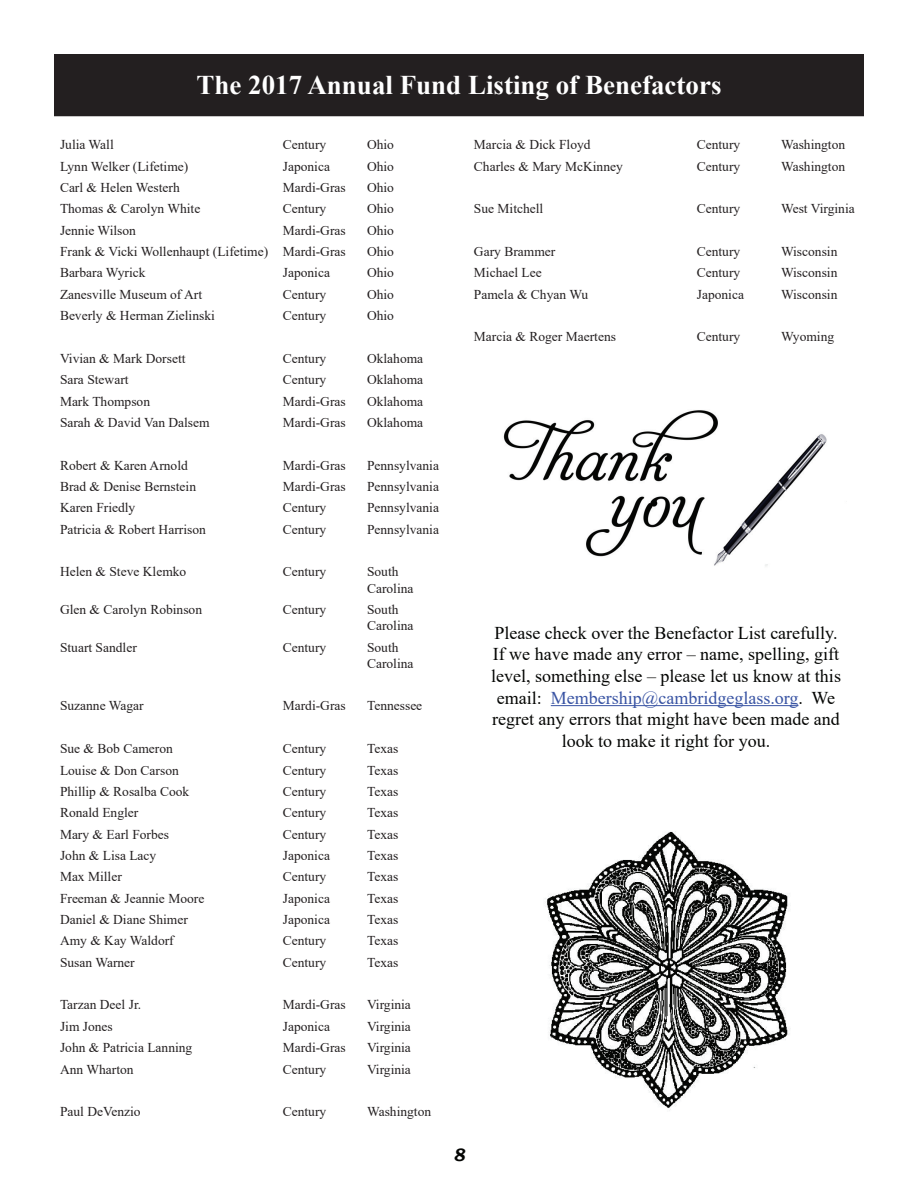
<style>
.page{position:relative;width:918px;height:1188px;background:#fff}
.page>*{position:absolute;margin:0;border:0;box-sizing:border-box;transform-origin:0 0}
.t1{font:700 27px "Times New Roman";color:#fff}
.t2{font:18px/21.6px "Times New Roman";color:#040503;text-align:center}
.t3{font:italic 700 18px "Bookman Old Style";color:#040503}
.t4{font:13.5px/16.2px "Times New Roman";color:#231f20}
.s1{color:#3853a3}
</style>
<div class="page">
<div style="left:56px;top:56px;width:806px;height:59px;background:#231f20"></div>
<div style="left:54px;top:54px;width:810px;height:62px;border:3px solid #231f20"></div>
<hr style="left:551px;top:705px;width:247px;height:1px;background:#3853a3">
<img style="left:503px;top:410px;width:324px;height:156px">
<img style="left:545px;top:831px;width:245px;height:279px">
<h1 class="t1" style="left:196px;top:66px;width:527px">The 2017 Annual Fund Listing of Benefactors</h1>
<p class="t4" style="left:60px;top:136px;width:55px">Julia Wall</p>
<p class="t4" style="left:283px;top:136px;width:45px">Century</p>
<p class="t4" style="left:367px;top:136px;width:28px">Ohio</p>
<p class="t4" style="left:60px;top:158px;width:130px">Lynn Welker (Lifetime)</p>
<p class="t4" style="left:283px;top:158px;width:49px">Japonica</p>
<p class="t4" style="left:367px;top:158px;width:28px">Ohio</p>
<p class="t4" style="left:60px;top:179px;width:121px">Carl &amp; Helen Westerh</p>
<p class="t4" style="left:283px;top:179px;width:64px">Mardi-Gras</p>
<p class="t4" style="left:367px;top:179px;width:28px">Ohio</p>
<p class="t4" style="left:60px;top:200px;width:142px">Thomas &amp; Carolyn White</p>
<p class="t4" style="left:283px;top:200px;width:45px">Century</p>
<p class="t4" style="left:367px;top:200px;width:28px">Ohio</p>
<p class="t4" style="left:60px;top:222px;width:78px">Jennie Wilson</p>
<p class="t4" style="left:283px;top:222px;width:64px">Mardi-Gras</p>
<p class="t4" style="left:367px;top:222px;width:28px">Ohio</p>
<p class="t4" style="left:60px;top:243px;width:287px">Frank &amp; Vicki Wollenhaupt (Lifetime) Mardi-Gras</p>
<p class="t4" style="left:367px;top:243px;width:28px">Ohio</p>
<p class="t4" style="left:60px;top:264px;width:87px">Barbara Wyrick</p>
<p class="t4" style="left:283px;top:264px;width:49px">Japonica</p>
<p class="t4" style="left:367px;top:264px;width:28px">Ohio</p>
<p class="t4" style="left:60px;top:286px;width:144px">Zanesville Museum of Art</p>
<p class="t4" style="left:283px;top:286px;width:45px">Century</p>
<p class="t4" style="left:367px;top:286px;width:28px">Ohio</p>
<p class="t4" style="left:60px;top:307px;width:156px">Beverly &amp; Herman Zielinski</p>
<p class="t4" style="left:283px;top:307px;width:45px">Century</p>
<p class="t4" style="left:367px;top:307px;width:28px">Ohio</p>
<p class="t4" style="left:60px;top:350px;width:127px">Vivian &amp; Mark Dorsett</p>
<p class="t4" style="left:283px;top:350px;width:45px">Century</p>
<p class="t4" style="left:367px;top:350px;width:58px">Oklahoma</p>
<p class="t4" style="left:60px;top:371px;width:70px">Sara Stewart</p>
<p class="t4" style="left:283px;top:371px;width:45px">Century</p>
<p class="t4" style="left:367px;top:371px;width:58px">Oklahoma</p>
<p class="t4" style="left:60px;top:393px;width:92px">Mark Thompson</p>
<p class="t4" style="left:283px;top:393px;width:64px">Mardi-Gras</p>
<p class="t4" style="left:367px;top:393px;width:58px">Oklahoma</p>
<p class="t4" style="left:60px;top:414px;width:151px">Sarah &amp; David Van Dalsem</p>
<p class="t4" style="left:283px;top:414px;width:64px">Mardi-Gras</p>
<p class="t4" style="left:367px;top:414px;width:58px">Oklahoma</p>
<p class="t4" style="left:60px;top:457px;width:129px">Robert &amp; Karen Arnold</p>
<p class="t4" style="left:283px;top:457px;width:64px">Mardi-Gras</p>
<p class="t4" style="left:367px;top:457px;width:73px">Pennsylvania</p>
<p class="t4" style="left:60px;top:478px;width:138px">Brad &amp; Denise Bernstein</p>
<p class="t4" style="left:283px;top:478px;width:64px">Mardi-Gras</p>
<p class="t4" style="left:367px;top:478px;width:73px">Pennsylvania</p>
<p class="t4" style="left:60px;top:499px;width:77px">Karen Friedly</p>
<p class="t4" style="left:283px;top:499px;width:45px">Century</p>
<p class="t4" style="left:367px;top:499px;width:73px">Pennsylvania</p>
<p class="t4" style="left:60px;top:521px;width:147px">Patricia &amp; Robert Harrison</p>
<p class="t4" style="left:283px;top:521px;width:45px">Century</p>
<p class="t4" style="left:367px;top:521px;width:73px">Pennsylvania</p>
<p class="t4" style="left:60px;top:563px;width:128px">Helen &amp; Steve Klemko</p>
<p class="t4" style="left:283px;top:563px;width:45px">Century</p>
<p class="t4" style="left:367px;top:563px;width:48px">South<br>Carolina</p>
<p class="t4" style="left:60px;top:601px;width:144px">Glen &amp; Carolyn Robinson</p>
<p class="t4" style="left:283px;top:601px;width:45px">Century</p>
<p class="t4" style="left:367px;top:601px;width:48px">South<br>Carolina</p>
<p class="t4" style="left:60px;top:639px;width:78px">Stuart Sandler</p>
<p class="t4" style="left:283px;top:639px;width:45px">Century</p>
<p class="t4" style="left:367px;top:639px;width:48px">South<br>Carolina</p>
<p class="t4" style="left:60px;top:697px;width:85px">Suzanne Wagar</p>
<p class="t4" style="left:283px;top:697px;width:64px">Mardi-Gras</p>
<p class="t4" style="left:367px;top:697px;width:57px">Tennessee</p>
<p class="t4" style="left:60px;top:740px;width:114px">Sue &amp; Bob Cameron</p>
<p class="t4" style="left:283px;top:740px;width:45px">Century</p>
<p class="t4" style="left:367px;top:740px;width:33px">Texas</p>
<p class="t4" style="left:60px;top:761px;width:120px">Louise &amp; Don Carson</p>
<p class="t4" style="left:283px;top:761px;width:45px">Century</p>
<p class="t4" style="left:367px;top:761px;width:33px">Texas</p>
<p class="t4" style="left:60px;top:783px;width:131px">Phillip &amp; Rosalba Cook</p>
<p class="t4" style="left:283px;top:783px;width:45px">Century</p>
<p class="t4" style="left:367px;top:783px;width:33px">Texas</p>
<p class="t4" style="left:60px;top:804px;width:80px">Ronald Engler</p>
<p class="t4" style="left:283px;top:804px;width:45px">Century</p>
<p class="t4" style="left:367px;top:804px;width:33px">Texas</p>
<p class="t4" style="left:60px;top:826px;width:111px">Mary &amp; Earl Forbes</p>
<p class="t4" style="left:283px;top:826px;width:45px">Century</p>
<p class="t4" style="left:367px;top:826px;width:33px">Texas</p>
<p class="t4" style="left:60px;top:847px;width:98px">John &amp; Lisa Lacy</p>
<p class="t4" style="left:283px;top:847px;width:49px">Japonica</p>
<p class="t4" style="left:367px;top:847px;width:33px">Texas</p>
<p class="t4" style="left:60px;top:868px;width:63px">Max Miller</p>
<p class="t4" style="left:283px;top:868px;width:45px">Century</p>
<p class="t4" style="left:367px;top:868px;width:33px">Texas</p>
<p class="t4" style="left:60px;top:890px;width:146px">Freeman &amp; Jeannie Moore</p>
<p class="t4" style="left:283px;top:890px;width:49px">Japonica</p>
<p class="t4" style="left:367px;top:890px;width:33px">Texas</p>
<p class="t4" style="left:60px;top:911px;width:129px">Daniel &amp; Diane Shimer</p>
<p class="t4" style="left:283px;top:911px;width:49px">Japonica</p>
<p class="t4" style="left:367px;top:911px;width:33px">Texas</p>
<p class="t4" style="left:60px;top:932px;width:115px">Amy &amp; Kay Waldorf</p>
<p class="t4" style="left:283px;top:932px;width:45px">Century</p>
<p class="t4" style="left:367px;top:932px;width:33px">Texas</p>
<p class="t4" style="left:60px;top:954px;width:76px">Susan Warner</p>
<p class="t4" style="left:283px;top:954px;width:45px">Century</p>
<p class="t4" style="left:367px;top:954px;width:33px">Texas</p>
<p class="t4" style="left:60px;top:996px;width:81px">Tarzan Deel Jr.</p>
<p class="t4" style="left:283px;top:996px;width:64px">Mardi-Gras</p>
<p class="t4" style="left:367px;top:996px;width:45px">Virginia</p>
<p class="t4" style="left:60px;top:1018px;width:54px">Jim Jones</p>
<p class="t4" style="left:283px;top:1018px;width:49px">Japonica</p>
<p class="t4" style="left:367px;top:1018px;width:45px">Virginia</p>
<p class="t4" style="left:60px;top:1039px;width:134px">John &amp; Patricia Lanning</p>
<p class="t4" style="left:283px;top:1039px;width:64px">Mardi-Gras</p>
<p class="t4" style="left:367px;top:1039px;width:45px">Virginia</p>
<p class="t4" style="left:60px;top:1061px;width:75px">Ann Wharton</p>
<p class="t4" style="left:283px;top:1061px;width:45px">Century</p>
<p class="t4" style="left:367px;top:1061px;width:45px">Virginia</p>
<p class="t4" style="left:60px;top:1103px;width:82px">Paul DeVenzio</p>
<p class="t4" style="left:283px;top:1103px;width:45px">Century</p>
<p class="t4" style="left:367px;top:1103px;width:66px">Washington</p>
<p class="t4" style="left:474px;top:136px;width:118px">Marcia &amp; Dick Floyd</p>
<p class="t4" style="left:697px;top:136px;width:45px">Century</p>
<p class="t4" style="left:781px;top:136px;width:66px">Washington</p>
<p class="t4" style="left:474px;top:157px;width:150px">Charles &amp; Mary McKinney</p>
<p class="t4" style="left:697px;top:157px;width:45px">Century</p>
<p class="t4" style="left:781px;top:157px;width:66px">Washington</p>
<p class="t4" style="left:474px;top:200px;width:71px">Sue Mitchell</p>
<p class="t4" style="left:697px;top:200px;width:45px">Century</p>
<p class="t4" style="left:781px;top:200px;width:75px">West Virginia</p>
<p class="t4" style="left:474px;top:243px;width:83px">Gary Brammer</p>
<p class="t4" style="left:697px;top:243px;width:45px">Century</p>
<p class="t4" style="left:781px;top:243px;width:58px">Wisconsin</p>
<p class="t4" style="left:474px;top:264px;width:69px">Michael Lee</p>
<p class="t4" style="left:697px;top:264px;width:45px">Century</p>
<p class="t4" style="left:781px;top:264px;width:58px">Wisconsin</p>
<p class="t4" style="left:474px;top:286px;width:116px">Pamela &amp; Chyan Wu</p>
<p class="t4" style="left:697px;top:286px;width:49px">Japonica</p>
<p class="t4" style="left:781px;top:286px;width:58px">Wisconsin</p>
<p class="t4" style="left:474px;top:328px;width:144px">Marcia &amp; Roger Maertens</p>
<p class="t4" style="left:697px;top:328px;width:45px">Century</p>
<p class="t4" style="left:781px;top:328px;width:55px">Wyoming</p>
<p class="t2" style="left:491px;top:621px;width:351px">Please check over the Benefactor List carefully.<br>If we have made any error – name, spelling, gift level, something else – please let us know at this email: <span class="s1">Membership@cambridgeglass.org</span>. We regret any errors that might have been made and look to make it right for you.</p>
<h2 class="t3" style="left:453px;top:1142px;width:14px">8</h2>
</div>
